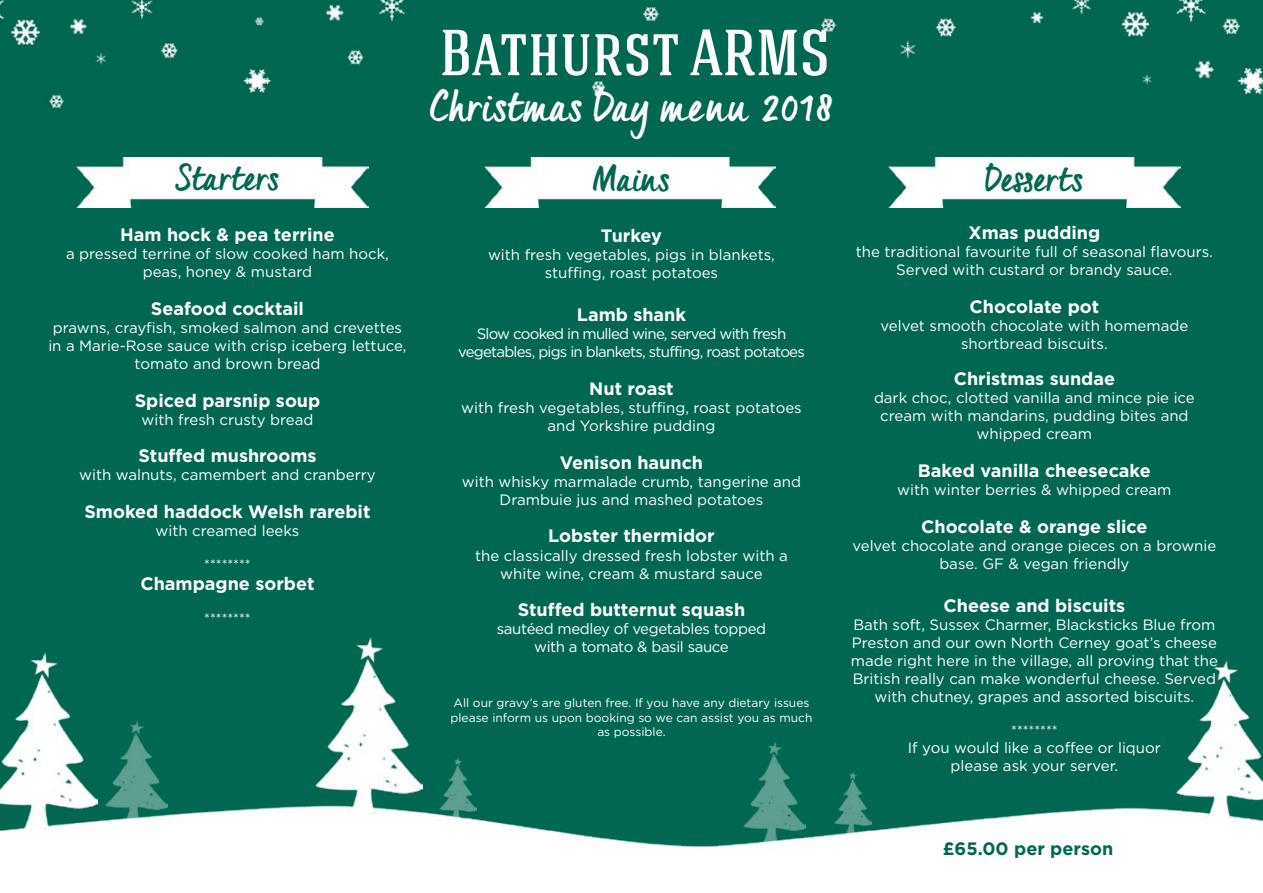
<style>
.page{position:relative;width:1263px;height:893px;background:#fff}
.page>*{position:absolute;margin:0;border:0;box-sizing:border-box;transform-origin:0 0}
.t1{font:500 64.8px "Hagin Caps";color:#fff}
.t2{font:700 43.5px "Quintus";letter-spacing:.035em;color:#fff}
.t3{font:700 36px "Quintus";letter-spacing:.01em;color:#006852}
.t4{font:700 18px "Gotham HTF";color:#fff}
.t5{font:700 18px "Gotham HTF";color:#006852}
.t6{font:15px/18px "Gotham HTF";color:#fff;text-align:center}
.t7{font:15px/18px "Gotham HTF";letter-spacing:-.05em;color:#fff;text-align:center}
.t8{font:15px/18px "Gotham HTF";letter-spacing:-.025em;color:#fff;text-align:center}
.t9{font:13.5px "Gotham HTF";color:#fff}
.t10{font:12px/14.4px "Gotham HTF";color:#fff;text-align:center}
</style>
<div class="page">
<div style="left:0;top:0;width:1263px;height:890px;background:#006852"></div>
<img style="left:0;top:806px;width:1263px;height:84px">
<img style="left:0;top:653px;width:97px;height:176px">
<img style="left:106px;top:720px;width:62px;height:102px">
<img style="left:315px;top:638px;width:108px;height:176px">
<img style="left:744px;top:741px;width:62px;height:102px">
<img style="left:1177px;top:660px;width:86px;height:159px">
<img style="left:440px;top:758px;width:37px;height:61px">
<img style="left:834px;top:772px;width:38px;height:60px">
<img style="left:0;top:0;width:1263px;height:108px">
<img style="left:484px;top:157px;width:292px;height:50px">
<img style="left:888px;top:157px;width:292px;height:50px">
<img style="left:77px;top:157px;width:291px;height:50px">
<div style="left:426px;top:10px;width:154px;height:61px;background:#006852"></div>
<div style="left:661px;top:10px;width:155px;height:78px;background:#006852"></div>
<h3 class="t3" style="left:176px;top:150px;width:105px">Starters</h3>
<p class="t4" style="left:120px;top:224px;width:216px">Ham hock &amp; pea terrine</p>
<p class="t6" style="left:66px;top:244px;width:324px">a pressed terrine of slow cooked ham hock, peas, honey &amp; mustard</p>
<p class="t4" style="left:151px;top:298px;width:155px">Seafood cocktail</p>
<p class="t6" style="left:48px;top:318px;width:360px">prawns, crayfish, smoked salmon and crevettes in a Marie-Rose sauce with crisp iceberg lettuce, tomato and brown bread</p>
<p class="t4" style="left:135px;top:390px;width:187px">Spiced parsnip soup</p>
<p class="t6" style="left:142px;top:410px;width:173px">with fresh crusty bread</p>
<p class="t4" style="left:138px;top:446px;width:180px">Stuffed mushrooms</p>
<p class="t6" style="left:79px;top:466px;width:298px">with walnuts, camembert and cranberry</p>
<p class="t4" style="left:84px;top:501px;width:288px">Smoked haddock Welsh rarebit</p>
<p class="t6" style="left:156px;top:522px;width:145px">with creamed leeks</p>
<p class="t9" style="left:204px;top:556px;width:48px">********</p>
<p class="t4" style="left:140px;top:573px;width:176px">Champagne sorbet</p>
<p class="t9" style="left:204px;top:610px;width:48px">********</p>
<h1 class="t1" style="left:440px;top:11px;width:392px">Bathurst ARMS</h1>
<h2 class="t2" style="left:430px;top:72px;width:404px">Christmas Day menu 2018</h2>
<h3 class="t3" style="left:593px;top:151px;width:78px">Mains</h3>
<p class="t4" style="left:601px;top:225px;width:63px">Turkey</p>
<p class="t6" style="left:488px;top:245px;width:288px">with fresh vegetables, pigs in blankets, stuffing, roast potatoes</p>
<p class="t4" style="left:577px;top:304px;width:111px">Lamb shank</p>
<p class="t7" style="left:458px;top:325px;width:348px">Slow cooked in mulled wine, served with fresh vegetables, pigs in blankets, stuffing, roast potatoes</p>
<p class="t4" style="left:589px;top:378px;width:86px">Nut roast</p>
<p class="t6" style="left:461px;top:398px;width:342px">with fresh vegetables, stuffing, roast potatoes and Yorkshire pudding</p>
<p class="t4" style="left:560px;top:452px;width:145px">Venison haunch</p>
<p class="t6" style="left:462px;top:472px;width:341px">with whisky marmalade crumb, tangerine and<br>Drambuie jus and mashed potatoes</p>
<p class="t4" style="left:548px;top:526px;width:168px">Lobster thermidor</p>
<p class="t6" style="left:475px;top:546px;width:314px">the classically dressed fresh lobster with a white wine, cream &amp; mustard sauce</p>
<p class="t4" style="left:518px;top:599px;width:229px">Stuffed butternut squash</p>
<p class="t8" style="left:497px;top:620px;width:271px">sautéed medley of vegetables topped with a tomato &amp; basil sauce</p>
<p class="t10" style="left:450px;top:696px;width:363px">All our gravy’s are gluten free. If you have any dietary issues please inform us upon booking so we can assist you as much as possible.</p>
<h3 class="t3" style="left:985px;top:151px;width:100px">Desserts</h3>
<p class="t4" style="left:968px;top:223px;width:133px">Xmas pudding</p>
<p class="t6" style="left:856px;top:243px;width:359px">the traditional favourite full of seasonal flavours.<br>Served with custard or brandy sauce.</p>
<p class="t4" style="left:969px;top:296px;width:131px">Chocolate pot</p>
<p class="t6" style="left:880px;top:317px;width:309px">velvet smooth chocolate with homemade shortbread biscuits.</p>
<p class="t4" style="left:954px;top:368px;width:163px">Christmas sundae</p>
<p class="t6" style="left:874px;top:389px;width:322px">dark choc, clotted vanilla and mince pie ice cream with mandarins, pudding bites and whipped cream</p>
<p class="t4" style="left:918px;top:460px;width:234px">Baked vanilla cheesecake</p>
<p class="t6" style="left:897px;top:481px;width:276px">with winter berries &amp; whipped cream</p>
<p class="t4" style="left:921px;top:516px;width:228px">Chocolate &amp; orange slice</p>
<p class="t6" style="left:852px;top:536px;width:365px">velvet chocolate and orange pieces on a brownie base. GF &amp; vegan friendly</p>
<p class="t4" style="left:944px;top:595px;width:183px">Cheese and biscuits</p>
<p class="t6" style="left:851px;top:616px;width:368px">Bath soft, Sussex Charmer, Blacksticks Blue from Preston and our own North Cerney goat’s cheese made right here in the village, all proving that the British really can make wonderful cheese. Served with chutney, grapes and assorted biscuits.</p>
<p class="t9" style="left:1011px;top:722px;width:48px">********</p>
<p class="t6" style="left:908px;top:738px;width:254px">If you would like a coffee or liquor please ask your server.</p>
<p class="t5" style="left:943px;top:838px;width:172px">£65.00 per person</p>
</div>
